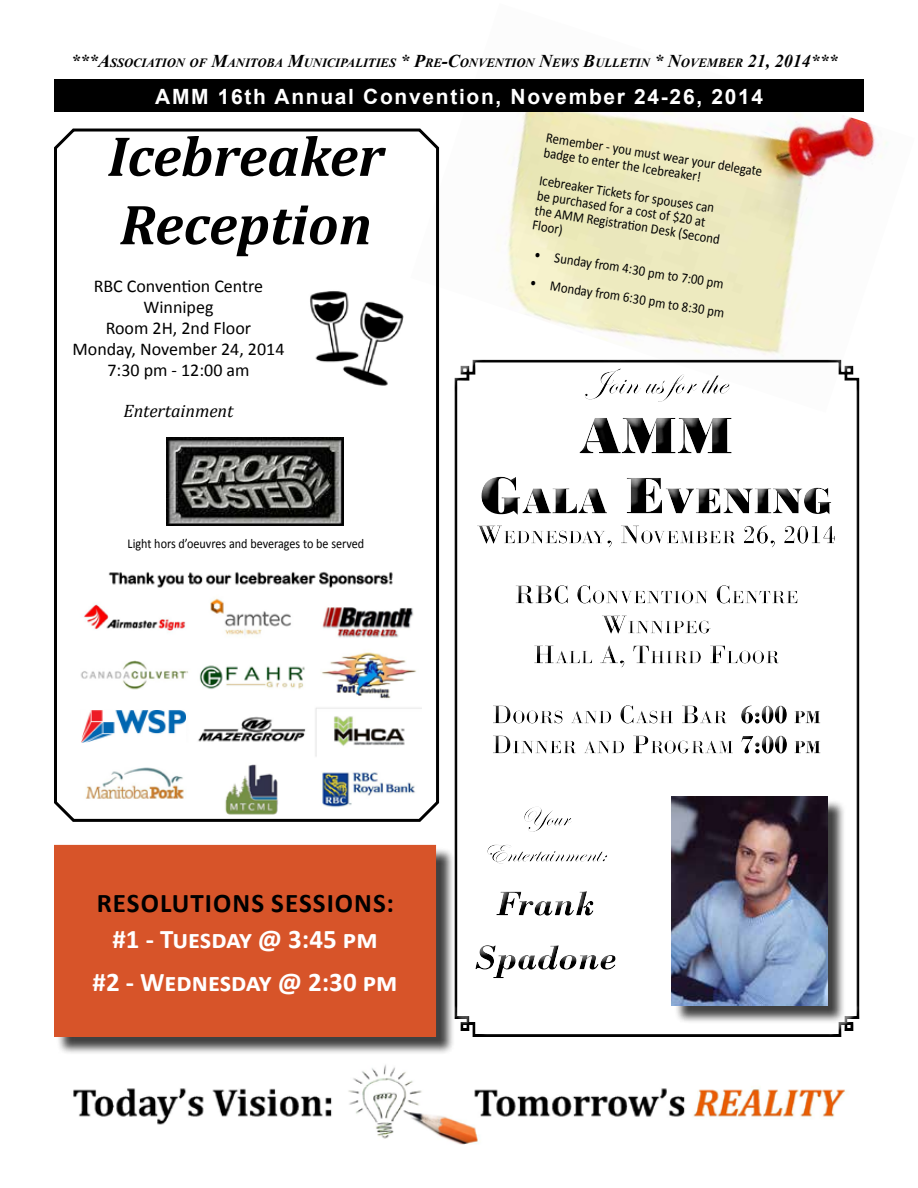
<style>
.page{position:relative;width:918px;height:1188px;background:#fff}
.page>*{position:absolute;margin:0;border:0;box-sizing:border-box;transform-origin:0 0}
.t1{font:italic 700 57px/68.4px "Cambria";color:#000}
.t2{font:700 27px/42.8px "Calibri";letter-spacing:-.01em;color:#fff;text-align:center}
.t3{font:700 27px "Calibri";letter-spacing:.04em;color:#000}
.t4{font:700 21px "Arial";letter-spacing:.08em;color:#fff}
.t5{font:18px/21px "Calibri";color:#000;text-align:center}
.t6{font:italic 18px "Cambria";color:#000}
.t7{font:14.25px/15px "Calibri";color:#000;scale:.9 1}
.t8{font:13.5px "Calibri";color:#000;scale:.9 1}
.t9{font:italic 700 12.6px "Times New Roman";color:#000}
.s1{font-size:18px}
</style>
<div class="page">
<img style="left:410px;top:79px;width:478px;height:276px">
<div style="left:54px;top:80px;width:810px;height:32px;background:#000"></div>
<div style="left:56px;top:847px;width:399px;height:209px;background:#000;opacity:.75"></div>
<div style="left:55px;top:846px;width:380px;height:190px;background:#d75429"></div>
<div style="left:54px;top:845px;width:382px;height:192px;border:2px solid #d75429"></div>
<div style="left:454px;top:359px;width:417px;height:678px;background:#000;opacity:.75"></div>
<div style="left:674px;top:799px;width:172px;height:225px;background:#000;opacity:.75"></div>
<img style="left:672px;top:796px;width:155px;height:209px">
<svg style="left:54px;top:126px;width:387px;height:696px"></svg>
<img style="left:72px;top:567px;width:349px;height:248px">
<img style="left:82px;top:710px;width:104px;height:32px">
<img style="left:166px;top:437px;width:177px;height:89px">
<img style="left:73px;top:1064px;width:773px;height:80px">
<p class="t9" style="left:71px;top:54px;width:768px"><span class="s1">***A</span>SSOCIATION OF <span class="s1">M</span>ANITOBA <span class="s1">M</span>UNICIPALITIES <span class="s1">* P</span>RE<span class="s1">-C</span>ONVENTION <span class="s1">N</span>EWS <span class="s1">B</span>ULLETIN <span class="s1">* N</span>OVEMBER <span class="s1">21, 2014***</span></p>
<h3 class="t4" style="left:155px;top:82px;width:609px">AMM 16th Annual Convention, November 24-26, 2014</h3>
<p class="t7" style="left:548px;top:130px;width:245px;rotate:9deg">Remember - you must wear your delegate badge to enter the Icebreaker!</p>
<h1 class="t1" style="left:108px;top:120px;width:278px">Icebreaker<br>Reception</h1>
<p class="t5" style="left:73px;top:276px;width:213px">RBC Convention Centre<br>Winnipeg<br>Room 2H, 2nd Floor<br>Monday, November 24, 2014<br>7:30 pm - 12:00 am</p>
<p class="t6" style="left:123px;top:398px;width:112px">Entertainment</p>
<p class="t7" style="left:541px;top:173px;width:210px;rotate:9deg">Icebreaker Tickets for spouses can be purchased for a cost of $20 at the AMM Registrati on Desk (Second<br>Floor)</p>
<p class="t7" style="left:536px;top:247px;width:214px;rotate:9deg">• Sunday from 4:30 pm to 7:00 pm</p>
<p class="t7" style="left:531px;top:275px;width:220px;rotate:9deg">• Monday from 6:30 pm to 8:30 pm</p>
<p class="t8" style="left:128px;top:535px;width:265px">Light hors d’oeuvres and beverages to be served</p>
<h2 class="t3" style="left:97px;top:887px;width:299px">RESOLUTIONS SESSIONS:</h2>
<h2 class="t2" style="left:93px;top:917px;width:306px">#1 - TUESDAY @ 3:45 PM<br>#2 - WEDNESDAY @ 2:30 PM</h2>
</div>
